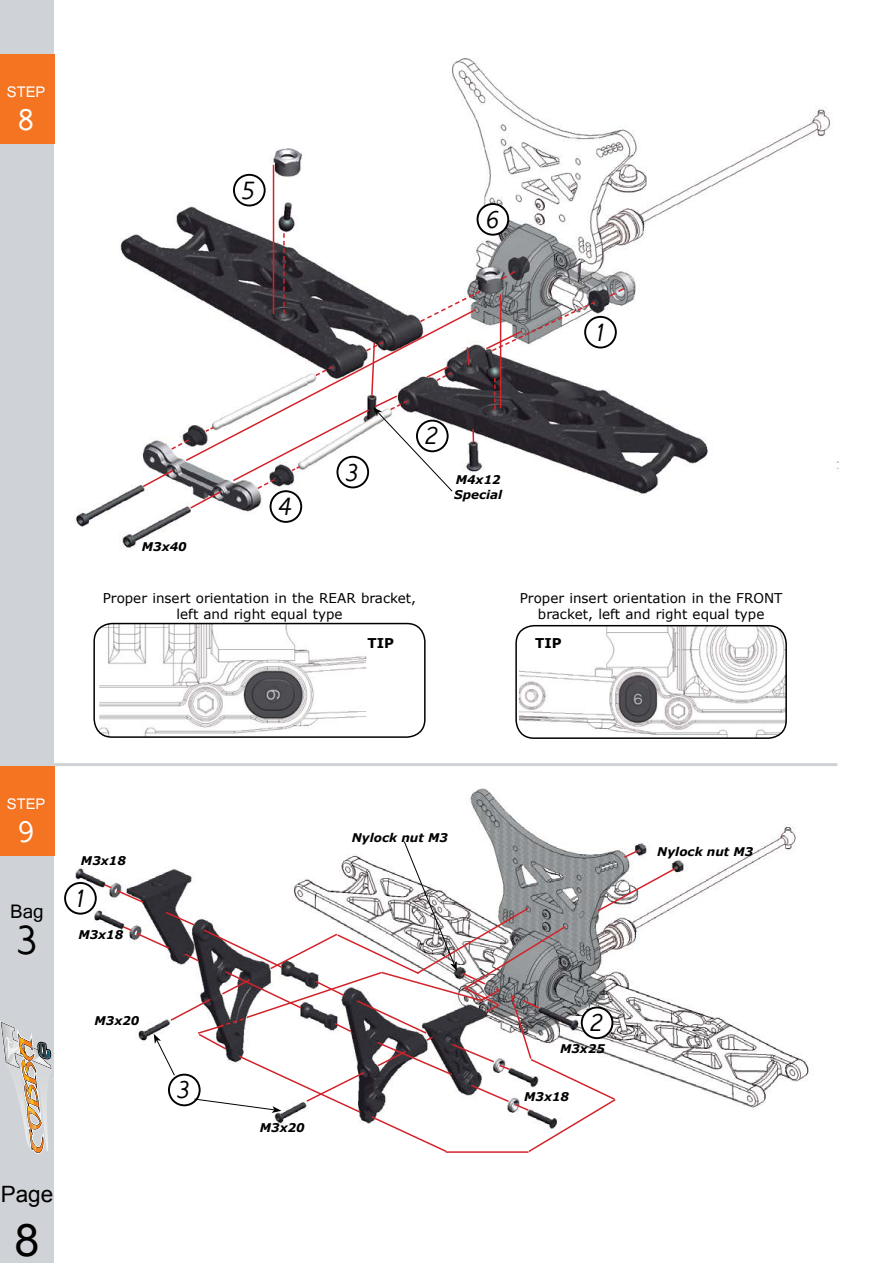
<style>
.page{position:relative;width:893px;height:1263px;background:#fff}
.page>*{position:absolute;margin:0;border:0;box-sizing:border-box;transform-origin:0 0}
.t1{font:45px "Arial";color:#000}
.t2{font:45px "Vrinda";color:#000}
.t3{font:33px "Vrinda";color:#fff}
.t4{font:italic 27px "Vrinda";color:#000}
.t5{font:22.5px "Arial";color:#000}
.t6{font:21px "Vrinda";color:#000}
.t7{font:16.5px "Vrinda";color:#fff}
.t8{font:13.5px/16.2px "Verdana";color:#000;text-align:center}
.t9{font:700 13.5px "Verdana";color:#000}
.t10{font:italic 700 12px/14.4px "Verdana";color:#000}
</style>
<div class="page">
<div style="left:0;top:0;width:54px;height:1263px;background:#cfd2d6"></div>
<svg style="left:1px;top:1022px;width:52px;height:132px"></svg>
<img style="left:74px;top:58px;width:765px;height:492px">
<img style="left:65px;top:788px;width:744px;height:321px">
<svg style="left:184px;top:308px;width:47px;height:154px"></svg>
<svg style="left:141px;top:468px;width:34px;height:20px"></svg>
<svg style="left:170px;top:438px;width:20px;height:13px"></svg>
<svg style="left:204px;top:425px;width:12px;height:8px"></svg>
<svg style="left:189px;top:490px;width:34px;height:20px"></svg>
<hr style="left:273px;top:165px;width:1px;height:149px;background:#d2232a">
<svg style="left:608px;top:287px;width:17px;height:11px"></svg>
<svg style="left:231px;top:233px;width:366px;height:259px"></svg>
<div style="left:585px;top:317px;width:31px;height:31px;background:#fff;border-radius:50%"></div>
<div style="left:584px;top:316px;width:33px;height:32px;border:2px solid #000;border-radius:50%"></div>
<div style="left:65px;top:883px;width:31px;height:31px;background:#fff;border-radius:50%"></div>
<div style="left:64px;top:882px;width:33px;height:33px;border:2px solid #000;border-radius:50%"></div>
<div style="left:417px;top:421px;width:31px;height:30px;background:#fff;border-radius:50%"></div>
<div style="left:416px;top:420px;width:33px;height:32px;border:2px solid #000;border-radius:50%"></div>
<div style="left:337px;top:457px;width:31px;height:30px;background:#fff;border-radius:50%"></div>
<div style="left:336px;top:456px;width:33px;height:32px;border:2px solid #000;border-radius:50%"></div>
<div style="left:271px;top:491px;width:30px;height:31px;background:#fff;border-radius:50%"></div>
<div style="left:270px;top:490px;width:32px;height:33px;border:2px solid #000;border-radius:50%"></div>
<div style="left:234px;top:175px;width:31px;height:30px;background:#fff;border-radius:50%"></div>
<div style="left:233px;top:174px;width:33px;height:32px;border:2px solid #000;border-radius:50%"></div>
<div style="left:477px;top:204px;width:31px;height:31px;background:#fff;border-radius:50%"></div>
<div style="left:477px;top:203px;width:32px;height:33px;border:2px solid #000;border-radius:50%"></div>
<hr style="left:54px;top:763px;width:783px;height:3px;background:#cfd2d6">
<div style="left:0;top:54px;width:54px;height:89px;background:#f47421"></div>
<div style="left:0;top:766px;width:54px;height:89px;background:#f47421"></div>
<img style="left:99px;top:623px;width:267px;height:114px">
<div style="left:93px;top:623px;width:333px;height:115px;border:2px solid #000;border-radius:18px"></div>
<img style="left:519px;top:626px;width:267px;height:112px">
<div style="left:515px;top:625px;width:272px;height:114px;border:2px solid #000;border-radius:18px"></div>
<svg style="left:103px;top:841px;width:575px;height:312px"></svg>
<p class="t7" style="left:7px;top:81px;width:40px">STEP</p>
<h2 class="t3" style="left:17px;top:97px;width:20px">8</h2>
<h3 class="t4" style="left:240px;top:172px;width:23px">5</h3>
<h3 class="t4" style="left:483px;top:201px;width:23px">6</h3>
<p class="t10" style="left:142px;top:539px;width:46px">M3x40</p>
<h3 class="t4" style="left:276px;top:488px;width:23px">4</h3>
<h3 class="t4" style="left:343px;top:454px;width:23px">3</h3>
<h3 class="t4" style="left:423px;top:418px;width:23px">2</h3>
<p class="t10" style="left:454px;top:473px;width:50px">M4x12<br>Special</p>
<h3 class="t4" style="left:593px;top:314px;width:19px">1</h3>
<p class="t8" style="left:103px;top:590px;width:315px">Proper insert orientation in the REAR bracket, left and right equal type</p>
<p class="t8" style="left:520px;top:590px;width:264px">Proper insert orientation in the FRONT bracket, left and right equal type</p>
<p class="t9" style="left:368px;top:633px;width:28px">TIP</p>
<p class="t9" style="left:535px;top:633px;width:28px">TIP</p>
<p class="t7" style="left:7px;top:793px;width:40px">STEP</p>
<h2 class="t3" style="left:17px;top:809px;width:20px">9</h2>
<h3 class="t6" style="left:10px;top:897px;width:35px">Bag</h3>
<h1 class="t2" style="left:14px;top:910px;width:27px">3</h1>
<p class="t10" style="left:81px;top:854px;width:47px">M3x18</p>
<h3 class="t4" style="left:73px;top:880px;width:19px">1</h3>
<p class="t10" style="left:78px;top:927px;width:46px">M3x18</p>
<p class="t10" style="left:94px;top:1013px;width:46px">M3x20</p>
<h3 class="t5" style="left:1px;top:1179px;width:54px">Page</h3>
<h1 class="t1" style="left:14px;top:1211px;width:27px">8</h1>
<h3 class="t4" style="left:175px;top:1072px;width:23px">3</h3>
<p class="t10" style="left:352px;top:830px;width:98px">Nylock nut M3</p>
<p class="t10" style="left:260px;top:1120px;width:46px">M3x20</p>
<p class="t10" style="left:657px;top:844px;width:98px">Nylock nut M3</p>
<h3 class="t4" style="left:588px;top:1005px;width:23px">2</h3>
<p class="t10" style="left:560px;top:1041px;width:47px">M3x25</p>
<p class="t10" style="left:524px;top:1089px;width:46px">M3x18</p>
</div>
